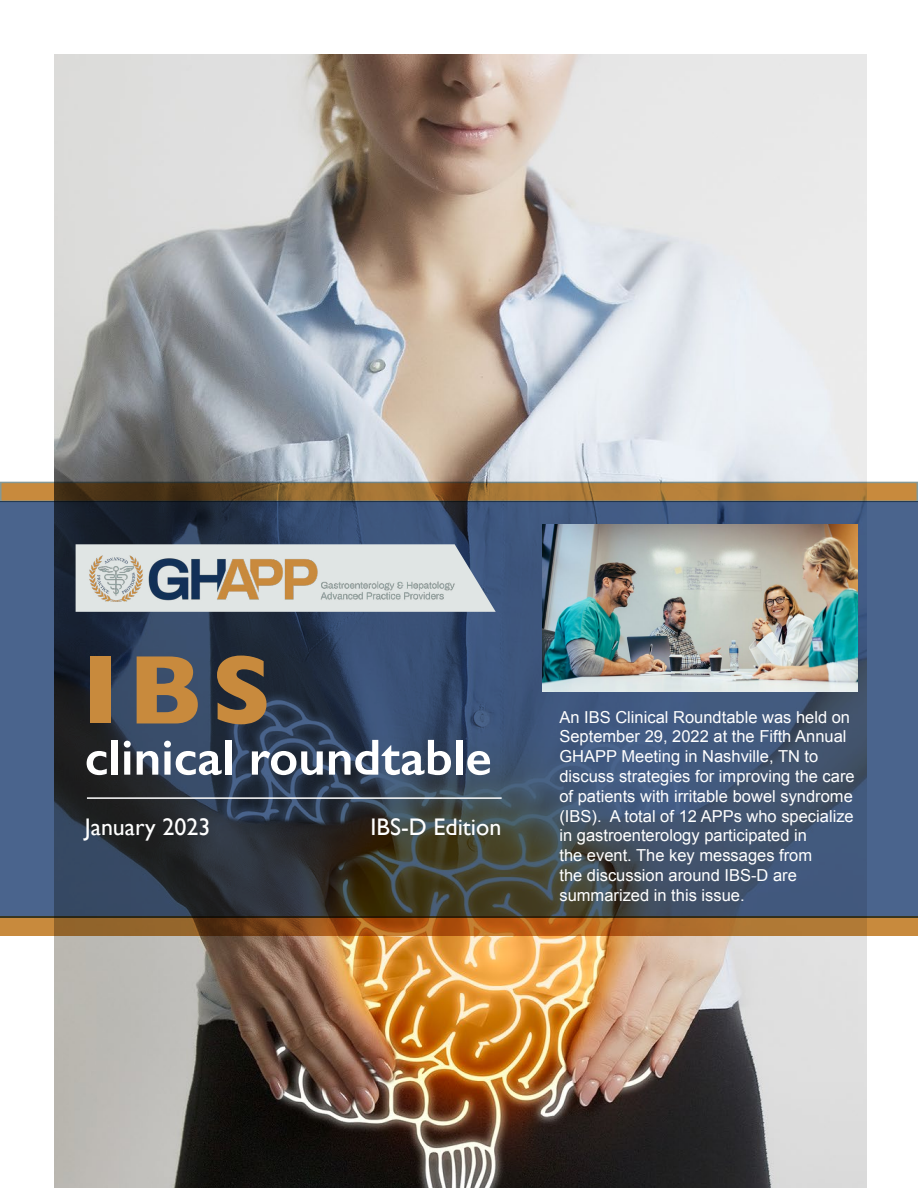
<style>
.page{position:relative;width:918px;height:1188px;background:#fff}
.page>*{position:absolute;margin:0;border:0;box-sizing:border-box;transform-origin:0 0}
.t1{font:700 99px "Gill Sans";color:#c88a3d}
.t2{font:600 51px "Gill Sans";color:#fff}
.t3{font:24px "Gill Sans";color:#fff}
.t4{font:16.5px/19.8px "Arial";color:#fff}
</style>
<div class="page">
<img style="left:54px;top:54px;width:812px;height:1134px">
<svg style="left:0;top:482px;width:918px;height:20px;background:#8e6834"></svg>
<svg style="left:0;top:501px;width:917px;height:415px;background:#384961"></svg>
<svg style="left:0;top:916px;width:918px;height:19px;background:#9a5d22"></svg>
<img style="left:542px;top:525px;width:315px;height:166px">
<svg style="left:76px;top:544px;width:420px;height:68px;background:#c7cfd4"></svg>
<img style="left:84px;top:555px;width:380px;height:47px">
<hr style="left:87px;top:797px;width:415px;height:2px;background:#fff">
<h1 class="t1" style="left:82px;top:612px;width:191px">IBS</h1>
<h2 class="t2" style="left:85px;top:727px;width:409px">clinical roundtable</h2>
<h3 class="t3" style="left:85px;top:813px;width:127px">January 2023</h3>
<h3 class="t3" style="left:371px;top:813px;width:132px">IBS-D Edition</h3>
<p class="t4" style="left:559px;top:707px;width:297px">An IBS Clinical Roundtable was held on September 29, 2022 at the Fifth Annual GHAPP Meeting in Nashville, TN to discuss strategies for improving the care of patients with irritable bowel syndrome (IBS). A total of 12 APPs who specialize in gastroenterology participated in<br>the event. The key messages from<br>the discussion around IBS-D are summarized in this issue.</p>
</div>
